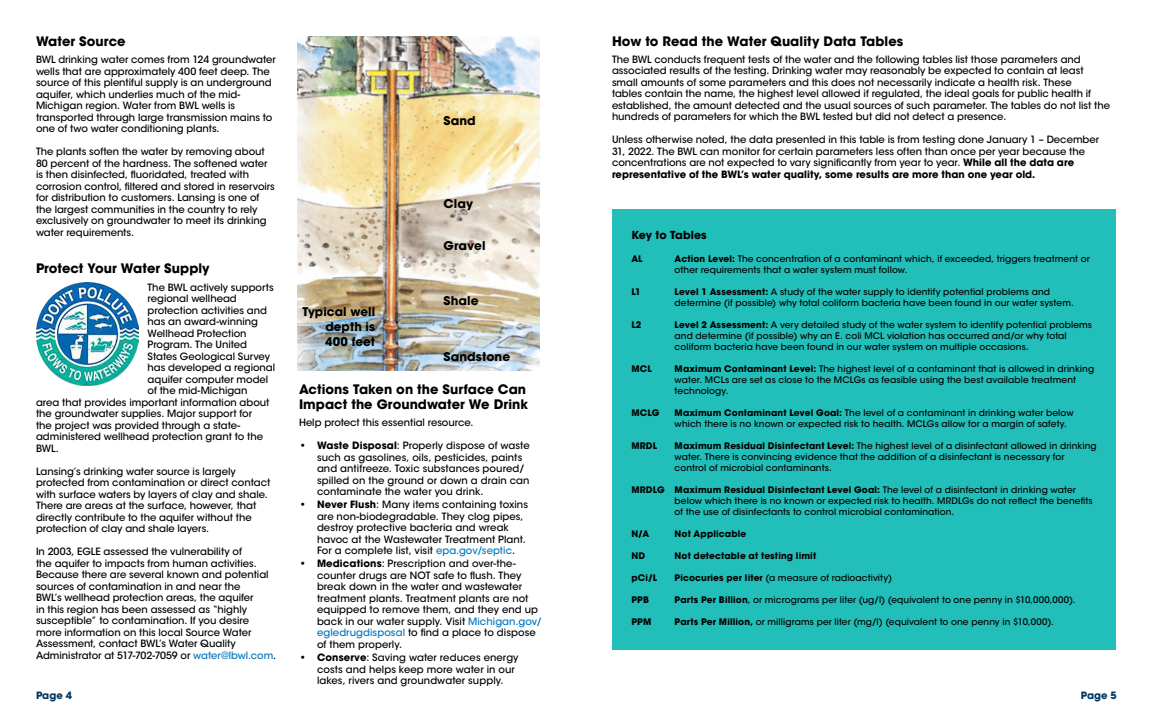
<style>
.page{position:relative;width:1152px;height:720px;background:#fff}
.page>*{position:absolute;margin:0;border:0;box-sizing:border-box;transform-origin:0 0}
.Main_Headings{font:700 13px/15px "ITC Avant Garde Std";letter-spacing:.005em;color:#000}
.Sub_Heading{font:700 12px "ITC Avant Garde Std";letter-spacing:.005em;color:#000}
.Sub_Heading-2{font:700 11px "ITC Avant Garde Std";letter-spacing:.005em;color:#000}
.t1{font:500 10px/11.5px "ITC Avant Garde Std";color:#000}
.t2{font:700 10px "ITC Avant Garde Std";letter-spacing:.005em;color:#003660}
.Table_Indents{font:500 9px/11px "ITC Avant Garde Std";letter-spacing:.01em;color:#000}
.Table_Indents-2{font:700 9px "ITC Avant Garde Std";letter-spacing:.015em;color:#000}
.s1{color:#0077be}
.s2{font-weight:700}
</style>
<div class="page">
<div style="left:612px;top:209px;width:504px;height:440px;background:#22beb9"></div>
<img style="left:297px;top:36px;width:243px;height:334px">
<img style="left:36px;top:282px;width:103px;height:104px">
<p class="Main_Headings" style="left:36px;top:34px;width:91px">Water Source</p>
<p class="t1" style="left:36px;top:54px;width:241px">BWL drinking water comes from 124 groundwater wells that are approximately 400 feet deep. The source of this plentiful supply is an underground aquifer, which underlies much of the mid-Michigan region. Water from BWL wells is transported through large transmission mains to one of two water conditioning plants.</p>
<p class="t1" style="left:36px;top:146px;width:240px">The plants soften the water by removing about 80 percent of the hardness. The softened water is then disinfected, fluoridated, treated with corrosion control, filtered and stored in reservoirs for distribution to customers. Lansing is one of the largest communities in the country to rely exclusively on groundwater to meet its drinking water requirements.</p>
<p class="Main_Headings" style="left:36px;top:261px;width:175px">Protect Your Water Supply</p>
<p class="t1" style="left:148px;top:281px;width:128px">The BWL actively supports</p>
<p class="t1" style="left:148px;top:293px;width:91px">regional wellhead</p>
<p class="t1" style="left:148px;top:304px;width:121px">protection activities and</p>
<p class="t1" style="left:148px;top:316px;width:112px">has an award-winning</p>
<p class="t1" style="left:148px;top:327px;width:100px">Wellhead Protection</p>
<p class="t1" style="left:148px;top:339px;width:101px">Program. The United</p>
<p class="t1" style="left:148px;top:350px;width:124px">States Geological Survey</p>
<p class="t1" style="left:148px;top:362px;width:129px">has developed a regional</p>
<p class="t1" style="left:148px;top:373px;width:122px">aquifer computer model</p>
<p class="t1" style="left:148px;top:385px;width:101px">of the mid-Michigan</p>
<p class="t1" style="left:36px;top:396px;width:235px">area that provides important information about</p>
<p class="t1" style="left:36px;top:408px;width:218px">the groundwater supplies. Major support for</p>
<p class="t1" style="left:36px;top:419px;width:206px">the project was provided through a state-</p>
<p class="t1" style="left:36px;top:431px;width:229px">administered wellhead protection grant to the</p>
<p class="t1" style="left:36px;top:442px;width:24px">BWL.</p>
<p class="t1" style="left:36px;top:465px;width:236px">Lansing’s drinking water source is largely protected from contamination or direct contact with surface waters by layers of clay and shale.<br>There are areas at the surface, however, that directly contribute to the aquifer without the protection of clay and shale layers.</p>
<p class="t1" style="left:36px;top:546px;width:242px">In 2003, EGLE assessed the vulnerability of<br>the aquifer to impacts from human activities.<br>Because there are several known and potential sources of contamination in and near the<br>BWL’s wellhead protection areas, the aquifer<br>in this region has been assessed as “highly susceptible” to contamination. If you desire more information on this local Source Water Assessment, contact BWL’s Water Quality Administrator at 517-702-7059 or <span class="s1">water@lbwl.com</span>.</p>
<p class="Sub_Heading" style="left:444px;top:112px;width:34px">Sand</p>
<p class="Sub_Heading" style="left:444px;top:196px;width:31px">Clay</p>
<p class="Sub_Heading" style="left:444px;top:238px;width:44px">Gravel</p>
<p class="Sub_Heading" style="left:444px;top:293px;width:37px">Shale</p>
<p class="Sub_Heading" style="left:303px;top:303px;width:74px">Typical well</p>
<p class="Sub_Heading" style="left:325px;top:319px;width:51px">depth is</p>
<p class="Sub_Heading" style="left:325px;top:334px;width:52px">400 feet</p>
<p class="Main_Headings" style="left:299px;top:381px;width:231px">Actions Taken on the Surface Can<br>Impact the Groundwater We Drink</p>
<p class="t1" style="left:299px;top:417px;width:176px">Help protect this essential resource.</p>
<p class="t1" style="left:317px;top:440px;width:214px;text-indent:-18px"><span class="s2">• Waste Disposal</span>: Properly dispose of waste such as gasolines, oils, pesticides, paints and antifreeze. Toxic substances poured/ spilled on the ground or down a drain can contaminate the water you drink.</p>
<p class="t1" style="left:317px;top:499px;width:213px;text-indent:-18px"><span class="s2">• Never Flush</span>: Many items containing toxins are non-biodegradable. They clog pipes, destroy protective bacteria and wreak havoc at the Wastewater Treatment Plant.<br>For a complete list, visit <span class="s1">epa.gov/septic</span>.</p>
<p class="t1" style="left:317px;top:558px;width:226px;text-indent:-18px"><span class="s2">• Medications</span>: Prescription and over-the&shy;counter drugs are NOT safe to flush. They break down in the water and wastewater treatment plants. Treatment plants are not equipped to remove them, and they end up back in our water supply. Visit <span class="s1">Michigan.gov/ egledrugdisposal</span> to find a place to dispose of them properly.</p>
<p class="t1" style="left:317px;top:652px;width:203px;text-indent:-18px"><span class="s2">• Conserve</span>: Saving water reduces energy costs and helps keep more water in our lakes, rivers and groundwater supply.</p>
<p class="Sub_Heading" style="left:444px;top:349px;width:68px">Sandstone</p>
<p class="Main_Headings" style="left:612px;top:33px;width:293px">How to Read the Water Quality Data Tables</p>
<p class="t1" style="left:612px;top:54px;width:500px">The BWL conducts frequent tests of the water and the following tables list those parameters and associated results of the testing. Drinking water may reasonably be expected to contain at least small amounts of some parameters and this does not necessarily indicate a health risk. These<br>tables contain the name, the highest level allowed if regulated, the ideal goals for public health if established, the amount detected and the usual sources of such parameter. The tables do not list the hundreds of parameters for which the BWL tested but did not detect a presence.</p>
<p class="t1" style="left:612px;top:134px;width:489px">Unless otherwise noted, the data presented in this table is from testing done January 1 – December 31, 2022. The BWL can monitor for certain parameters less often than once per year because the concentrations are not expected to vary significantly from year to year. <span class="s2">While all the data are representative of the BWL’s water quality, some results are more than one year old.</span></p>
<p class="Sub_Heading-2" style="left:631px;top:227px;width:77px">Key to Tables</p>
<p class="Table_Indents-2" style="left:631px;top:253px;width:13px">AL</p>
<p class="Table_Indents" style="left:675px;top:253px;width:417px"><span class="s2">Action Level:</span> The concentration of a contaminant which, if exceeded, triggers treatment or other requirements that a water system must follow.</p>
<p class="Table_Indents-2" style="left:631px;top:286px;width:11px">L1</p>
<p class="Table_Indents" style="left:675px;top:286px;width:401px"><span class="s2">Level 1 Assessment:</span> A study of the water supply to identify potential problems and determine (if possible) why total coliform bacteria have been found in our water system.</p>
<p class="Table_Indents-2" style="left:631px;top:319px;width:12px">L2</p>
<p class="Table_Indents" style="left:675px;top:319px;width:419px"><span class="s2">Level 2 Assessment:</span> A very detailed study of the water system to identify potential problems and determine (if possible) why an E. coli MCL violation has occurred and/or why total coliform bacteria have been found in our water system on multiple occasions.</p>
<p class="Table_Indents-2" style="left:631px;top:363px;width:22px">MCL</p>
<p class="Table_Indents" style="left:675px;top:363px;width:421px"><span class="s2">Maximum Contaminant Level:</span> The highest level of a contaminant that is allowed in drinking water. MCLs are set as close to the MCLGs as feasible using the best available treatment technology.</p>
<p class="Table_Indents-2" style="left:631px;top:407px;width:30px">MCLG</p>
<p class="Table_Indents" style="left:675px;top:407px;width:401px"><span class="s2">Maximum Contaminant Level Goal:</span> The level of a contaminant in drinking water below which there is no known or expected risk to health. MCLGs allow for a margin of safety.</p>
<p class="Table_Indents-2" style="left:631px;top:440px;width:27px">MRDL</p>
<p class="Table_Indents" style="left:675px;top:440px;width:424px"><span class="s2">Maximum Residual Disinfectant Level:</span> The highest level of a disinfectant allowed in drinking water. There is convincing evidence that the addition of a disinfectant is necessary for control of microbial contaminants.</p>
<p class="Table_Indents" style="left:675px;top:484px;width:420px;text-indent:-43px"><span class="s2">MRDLG Maximum Residual Disinfectant Level Goal:</span> The level of a disinfectant in drinking water below which there is no known or expected risk to health. MRDLGs do not reflect the benefits of the use of disinfectants to control microbial contamination.</p>
<p class="Table_Indents-2" style="left:631px;top:528px;width:20px">N/A</p>
<p class="Table_Indents-2" style="left:675px;top:528px;width:73px">Not Applicable</p>
<p class="Table_Indents-2" style="left:631px;top:550px;width:15px">ND</p>
<p class="Table_Indents-2" style="left:675px;top:550px;width:143px">Not detectable at testing limit</p>
<p class="Table_Indents-2" style="left:631px;top:572px;width:27px">pCi/L</p>
<p class="Table_Indents" style="left:675px;top:572px;width:219px"><span class="s2">Picocuries per liter</span> (a measure of radioactivity)</p>
<p class="Table_Indents-2" style="left:631px;top:594px;width:19px">PPB</p>
<p class="Table_Indents" style="left:675px;top:594px;width:403px"><span class="s2">Parts Per Billion</span>, or micrograms per liter (ug/l) (equivalent to one penny in $10,000,000).</p>
<p class="Table_Indents-2" style="left:631px;top:616px;width:21px">PPM</p>
<p class="Table_Indents" style="left:675px;top:616px;width:381px"><span class="s2">Parts Per Million,</span> or milligrams per liter (mg/l) (equivalent to one penny in $10,000).</p>
<p class="t2" style="left:36px;top:689px;width:37px">Page 4</p>
<p class="t2" style="left:1081px;top:689px;width:37px">Page 5</p>
</div>
